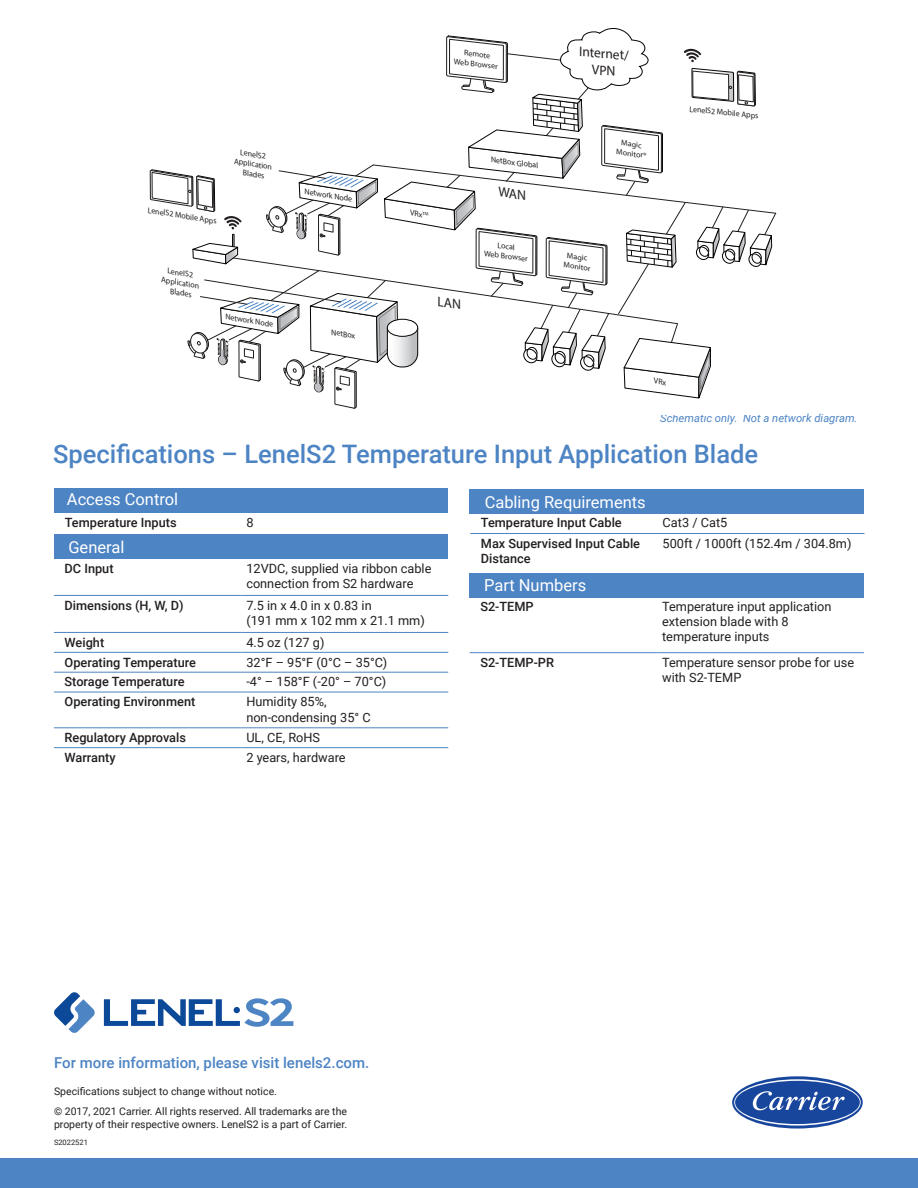
<style>
.page{position:relative;width:918px;height:1188px;background:#fff}
.page>*{position:absolute;margin:0;border:0;box-sizing:border-box;transform-origin:0 0}
.t1{font:500 25.5px "Roboto";color:#4d84c4}
.t2{font:16.5px "Roboto";color:#fff}
.t3{font:500 15px "Roboto";color:#4d84c4}
.t4{font:13.95px/16.6px "Myriad Pro";color:#231f20;text-align:center}
.t5{font:12.75px/15.3px "Roboto";color:#231f20}
.t6{font:500 12.75px/15.3px "Roboto";color:#231f20}
.t7{font:italic 11.25px "Roboto";color:#4d84c4}
.t8{font:10.5px/20.2px "Roboto";color:#231f20}
.t9{font:8.25px "Myriad Pro";color:#231f20;scale:.96 1}
.t10{font:italic 8.1px/9.8px "Myriad Pro";color:#231f20;text-align:center}
.t11{font:7.95px/9.6px "Myriad Pro";color:#231f20;text-align:center}
.t12{font:7.5px "Roboto";color:#231f20}
.s1{color:#fff}
</style>
<div class="page">
<div style="left:0;top:1158px;width:918px;height:30px;background:#4d84c4"></div>
<div style="left:54px;top:535px;width:394px;height:24px;background:#4d84c4"></div>
<div style="left:54px;top:488px;width:394px;height:25px;background:#4d84c4"></div>
<hr style="left:54px;top:595px;width:188px;height:1px;background:#4d84c4">
<hr style="left:242px;top:595px;width:206px;height:1px;background:#4d84c4">
<hr style="left:54px;top:632px;width:188px;height:1px;background:#4d84c4">
<hr style="left:242px;top:632px;width:206px;height:1px;background:#4d84c4">
<hr style="left:54px;top:652px;width:188px;height:1px;background:#4d84c4">
<hr style="left:242px;top:652px;width:206px;height:1px;background:#4d84c4">
<hr style="left:54px;top:672px;width:188px;height:1px;background:#4d84c4">
<hr style="left:242px;top:672px;width:206px;height:1px;background:#4d84c4">
<hr style="left:54px;top:692px;width:188px;height:1px;background:#4d84c4">
<hr style="left:242px;top:692px;width:206px;height:1px;background:#4d84c4">
<hr style="left:54px;top:727px;width:188px;height:1px;background:#4d84c4">
<hr style="left:242px;top:727px;width:206px;height:1px;background:#4d84c4">
<hr style="left:54px;top:747px;width:188px;height:1px;background:#4d84c4">
<hr style="left:242px;top:747px;width:206px;height:1px;background:#4d84c4">
<div style="left:470px;top:489px;width:394px;height:25px;background:#4d84c4"></div>
<hr style="left:470px;top:533px;width:188px;height:1px;background:#4d84c4">
<hr style="left:658px;top:533px;width:207px;height:1px;background:#4d84c4">
<div style="left:469px;top:573px;width:395px;height:24px;background:#4d84c4"></div>
<hr style="left:470px;top:652px;width:187px;height:1px;background:#4d84c4">
<hr style="left:657px;top:652px;width:207px;height:1px;background:#4d84c4">
<svg style="left:732px;top:1076px;width:131px;height:53px"></svg>
<svg style="left:734px;top:1079px;width:127px;height:47px"></svg>
<svg style="left:104px;top:998px;width:189px;height:29px"></svg>
<svg style="left:54px;top:992px;width:41px;height:41px"></svg>
<svg style="left:150px;top:28px;width:626px;height:381px"></svg>
<p class="t10" style="left:149px;top:205px;width:71px;rotate:9deg">LenelS2 Mobile Apps</p>
<p class="t10" style="left:237px;top:146px;width:40px;rotate:9deg">LenelS2<br>Application<br>Blades</p>
<p class="t10" style="left:164px;top:265px;width:40px;rotate:9deg">LenelS2<br>Application<br>Blades</p>
<p class="t10" style="left:227px;top:312px;width:50px;rotate:9deg">Network Node</p>
<p class="t10" style="left:306px;top:186px;width:50px;rotate:9deg">Network Node</p>
<p class="t10" style="left:333px;top:327px;width:26px;rotate:9deg">NetBox</p>
<p class="t11" style="left:456px;top:47px;width:48px;rotate:6deg">Remote<br>Web Browser<span class="s1">r</span></p>
<p class="t10" style="left:411px;top:208px;width:20px;rotate:9deg">VRx<sup>TM</sup></p>
<p class="t10" style="left:492px;top:155px;width:49px;rotate:7deg">NetBox Global</p>
<p class="t11" style="left:486px;top:239px;width:46px;rotate:7deg">Local<br>Web Browser</p>
<p class="t4" style="left:580px;top:43px;width:51px;rotate:5deg">Internet/<br>VPN</p>
<p class="t11" style="left:618px;top:137px;width:32px;rotate:7deg">Magic<br>Monitor®</p>
<p class="t11" style="left:566px;top:250px;width:29px;text-align:left;rotate:7deg">Magic<br>Monitor</p>
<p class="t9" style="left:690px;top:104px;width:73px;rotate:5deg">LenelS2 Mobile Apps</p>
<p class="t7" style="left:660px;top:411px;width:199px">Schematic only. Not a network diagram.</p>
<h1 class="t1" style="left:53px;top:436px;width:707px">Specifications – LenelS2 Temperature Input Application Blade</h1>
<p class="t2" style="left:67px;top:488px;width:113px">Access Control</p>
<p class="t6" style="left:65px;top:514px;width:113px">Temperature Inputs</p>
<p class="t5" style="left:247px;top:514px;width:9px">8</p>
<p class="t6" style="left:65px;top:560px;width:51px">DC Input</p>
<p class="t5" style="left:246px;top:560px;width:187px">12VDC, supplied via ribbon cable connection from S2 hardware</p>
<p class="t6" style="left:65px;top:597px;width:121px">Dimensions (H, W, D)</p>
<p class="t5" style="left:246px;top:597px;width:180px">7.5 in x 4.0 in x 0.83 in<br>(191 mm x 102 mm x 21.1 mm)</p>
<p class="t6" style="left:65px;top:634px;width:41px">Weight</p>
<p class="t5" style="left:246px;top:634px;width:80px">4.5 oz (127 g)</p>
<p class="t6" style="left:65px;top:654px;width:133px">Operating Temperature</p>
<p class="t5" style="left:246px;top:654px;width:143px">32°F – 95°F (0°C – 35°C)</p>
<p class="t6" style="left:65px;top:674px;width:121px">Storage Temperature</p>
<p class="t5" style="left:246px;top:674px;width:141px">-4° – 158°F (-20° – 70°C)</p>
<p class="t6" style="left:65px;top:694px;width:132px">Operating Environment</p>
<p class="t5" style="left:246px;top:694px;width:126px">Humidity 85%, non-condensing 35° C</p>
<p class="t6" style="left:65px;top:729px;width:123px">Regulatory Approvals</p>
<p class="t5" style="left:246px;top:729px;width:75px">UL, CE, RoHS</p>
<p class="t6" style="left:65px;top:749px;width:53px">Warranty</p>
<p class="t5" style="left:246px;top:749px;width:101px">2 years, hardware</p>
<p class="t2" style="left:68px;top:536px;width:58px">General</p>
<p class="t2" style="left:485px;top:490px;width:163px">Cabling Requirements</p>
<p class="t6" style="left:481px;top:515px;width:142px">Temperature Input Cable</p>
<p class="t5" style="left:663px;top:515px;width:66px">Cat3 / Cat5</p>
<p class="t6" style="left:481px;top:535px;width:161px">Max Supervised Input Cable<br>Distance</p>
<p class="t5" style="left:663px;top:535px;width:190px">500ft / 1000ft (152.4m / 304.8m)</p>
<p class="t2" style="left:484px;top:574px;width:104px">Part Numbers</p>
<p class="t6" style="left:480px;top:598px;width:55px">S2-TEMP</p>
<p class="t5" style="left:662px;top:598px;width:171px">Temperature input application extension blade with 8 temperature inputs</p>
<p class="t6" style="left:480px;top:654px;width:75px">S2-TEMP-PR</p>
<p class="t5" style="left:662px;top:654px;width:194px">Temperature sensor probe for use with S2-TEMP</p>
<p class="t3" style="left:54px;top:1052px;width:317px">For more information, please visit lenels2.com.</p>
<p class="t8" style="left:54px;top:1080px;width:295px">Specifications subject to change without notice.<br>© 2017, 2021 Carrier. All rights reserved. All trademarks are the</p>
<p class="t8" style="left:54px;top:1113px;width:295px">property of their respective owners. LenelS2 is a part of Carrier.</p>
<p class="t12" style="left:54px;top:1137px;width:35px">S2022521</p>
</div>
